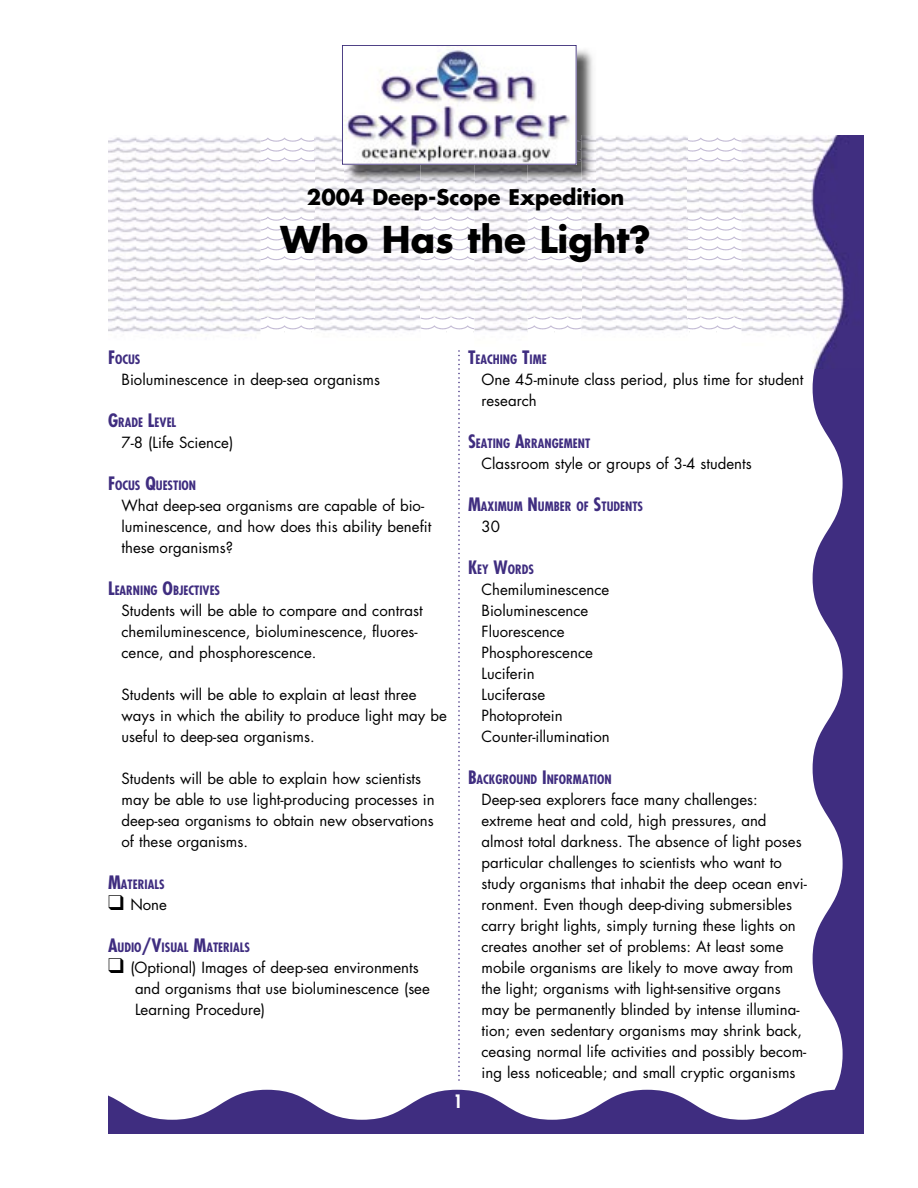
<style>
.page{position:relative;width:918px;height:1188px;background:#fff}
.page>*{position:absolute;margin:0;border:0;box-sizing:border-box;transform-origin:0 0}
.t1{font:700 36px "Futura";color:#000}
.t2{font:700 21px "Futura";color:#000}
.t3{font:700 condensed 18px "Futura";color:#fff}
.t4{font:15px/21px "Futura";color:#000}
.t5{font:700 condensed 12.6px "Futura";color:#3f2d80}
.s1{font-size:18px}
</style>
<div class="page">
<svg style="left:261px;top:256px;width:52px;height:4px"></svg>
<svg style="left:261px;top:246px;width:52px;height:4px"></svg>
<svg style="left:261px;top:217px;width:52px;height:23px"></svg>
<svg style="left:421px;top:256px;width:53px;height:4px"></svg>
<svg style="left:421px;top:246px;width:53px;height:4px"></svg>
<svg style="left:421px;top:217px;width:53px;height:23px"></svg>
<svg style="left:528px;top:256px;width:53px;height:4px"></svg>
<svg style="left:528px;top:246px;width:53px;height:4px"></svg>
<svg style="left:528px;top:217px;width:53px;height:23px"></svg>
<svg style="left:689px;top:256px;width:52px;height:4px"></svg>
<svg style="left:689px;top:246px;width:52px;height:4px"></svg>
<svg style="left:689px;top:217px;width:52px;height:23px"></svg>
<svg style="left:261px;top:137px;width:52px;height:24px"></svg>
<svg style="left:689px;top:137px;width:52px;height:24px"></svg>
<svg style="left:261px;top:318px;width:52px;height:14px"></svg>
<svg style="left:421px;top:318px;width:53px;height:14px"></svg>
<svg style="left:528px;top:318px;width:53px;height:14px"></svg>
<svg style="left:689px;top:318px;width:52px;height:14px"></svg>
<svg style="left:813px;top:369px;width:51px;height:721px;fill:#3f2d80"></svg>
<svg style="left:108px;top:1090px;width:756px;height:44px"></svg>
<img style="left:108px;top:137px;width:153px;height:195px">
<img style="left:313px;top:136px;width:108px;height:195px">
<img style="left:474px;top:165px;width:54px;height:167px">
<img style="left:581px;top:136px;width:108px;height:195px">
<img style="left:741px;top:135px;width:123px;height:234px">
<img style="left:260px;top:161px;width:55px;height:52px">
<img style="left:420px;top:165px;width:55px;height:48px">
<img style="left:527px;top:165px;width:55px;height:48px">
<img style="left:688px;top:161px;width:54px;height:52px">
<img style="left:260px;top:265px;width:55px;height:53px">
<img style="left:420px;top:265px;width:55px;height:53px">
<img style="left:527px;top:265px;width:55px;height:53px">
<img style="left:688px;top:265px;width:54px;height:53px">
<img style="left:581px;top:50px;width:12px;height:85px">
<img style="left:344px;top:165px;width:77px;height:20px">
<img style="left:581px;top:135px;width:15px;height:50px">
<svg style="left:342px;top:45px;width:239px;height:120px"></svg>
<svg style="left:458px;top:350px;width:2px;height:731px"></svg>
<h2 class="t2" style="left:307px;top:183px;width:319px">2004 Deep-Scope Expedition</h2>
<h1 class="t1" style="left:281px;top:215px;width:372px">Who Has the Light?</h1>
<p class="t5" style="left:108px;top:352px;width:34px"><span class="s1">F</span>OCUS</p>
<p class="t4" style="left:122px;top:369px;width:260px">Bioluminescence in deep-sea organisms</p>
<p class="t5" style="left:108px;top:415px;width:70px"><span class="s1">G</span>RADE <span class="s1">L</span>EVEL</p>
<p class="t4" style="left:122px;top:432px;width:113px">7-8 (Life Science)</p>
<p class="t5" style="left:108px;top:478px;width:90px"><span class="s1">F</span>OCUS <span class="s1">Q</span>UESTION</p>
<p class="t4" style="left:122px;top:495px;width:311px">What deep-sea organisms are capable of bio&shy;luminescence, and how does this ability benefit these organisms?</p>
<p class="t5" style="left:108px;top:583px;width:114px"><span class="s1">L</span>EARNING <span class="s1">O</span>BJECTIVES</p>
<p class="t4" style="left:122px;top:600px;width:303px">Students will be able to compare and contrast chemiluminescence, bioluminescence, fluores&shy;cence, and phosphorescence.</p>
<p class="t4" style="left:122px;top:684px;width:327px">Students will be able to explain at least three ways in which the ability to produce light may be useful to deep-sea organisms.</p>
<p class="t4" style="left:122px;top:768px;width:315px">Students will be able to explain how scientists may be able to use light-producing processes in deep-sea organisms to obtain new observations of these organisms.</p>
<p class="t5" style="left:108px;top:877px;width:58px"><span class="s1">M</span>ATERIALS</p>
<p class="t4" style="left:108px;top:894px;width:60px">❑ None</p>
<p class="t5" style="left:108px;top:940px;width:144px"><span class="s1">A</span>UDIO<span class="s1">/V</span>ISUAL <span class="s1">M</span>ATERIALS</p>
<p class="t4" style="left:135px;top:957px;width:296px;text-indent:-27px">❑ (Optional) Images of deep-sea environments and organisms that use bioluminescence (see<br>Learning Procedure)</p>
<p class="t3" style="left:454px;top:1090px;width:10px">1</p>
<p class="t5" style="left:468px;top:352px;width:80px"><span class="s1">T</span>EACHING <span class="s1">T</span>IME</p>
<p class="t4" style="left:482px;top:369px;width:323px">One 45-minute class period, plus time for student research</p>
<p class="t5" style="left:468px;top:436px;width:124px"><span class="s1">S</span>EATING <span class="s1">A</span>RRANGEMENT</p>
<p class="t4" style="left:482px;top:453px;width:272px">Classroom style or groups of 3-4 students</p>
<p class="t5" style="left:468px;top:499px;width:177px"><span class="s1">M</span>AXIMUM <span class="s1">N</span>UMBER OF <span class="s1">S</span>TUDENTS</p>
<p class="t4" style="left:482px;top:516px;width:20px">30</p>
<p class="t5" style="left:468px;top:562px;width:68px"><span class="s1">K</span>EY <span class="s1">W</span>ORDS</p>
<p class="t4" style="left:482px;top:579px;width:130px">Chemiluminescence<br>Bioluminescence<br>Fluorescence<br>Phosphorescence<br>Luciferin<br>Luciferase<br>Photoprotein<br>Counter-illumination</p>
<p class="t5" style="left:468px;top:772px;width:145px"><span class="s1">B</span>ACKGROUND <span class="s1">I</span>NFORMATION</p>
<p class="t4" style="left:482px;top:789px;width:327px">Deep-sea explorers face many challenges: extreme heat and cold, high pressures, and almost total darkness. The absence of light poses particular challenges to scientists who want to study organisms that inhabit the deep ocean envi&shy;ronment. Even though deep-diving submersibles carry bright lights, simply turning these lights on creates another set of problems: At least some mobile organisms are likely to move away from the light; organisms with light-sensitive organs may be permanently blinded by intense illumina&shy;tion; even sedentary organisms may shrink back, ceasing normal life activities and possibly becom&shy;ing less noticeable; and small cryptic organisms</p>
</div>
